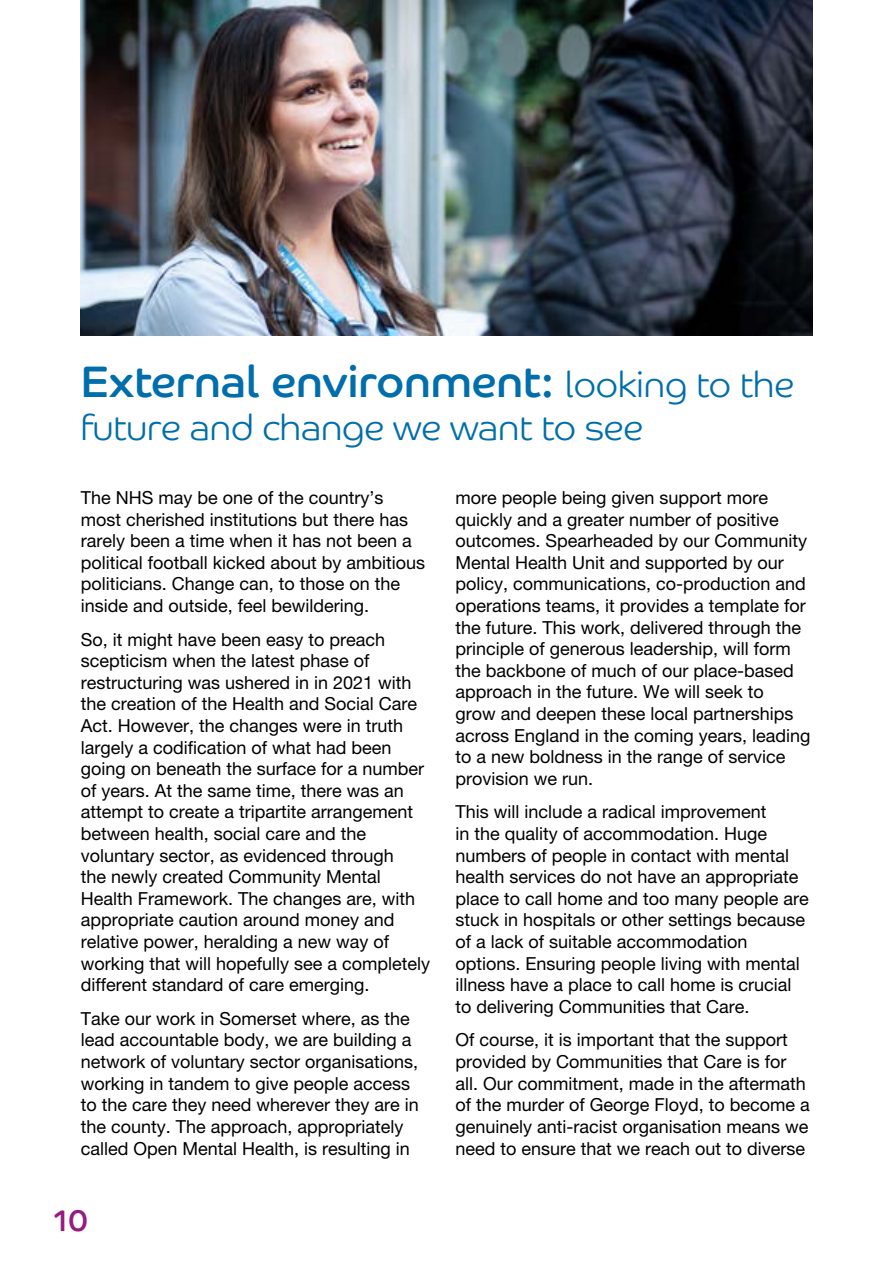
<style>
.page{position:relative;width:893px;height:1263px;background:#fff}
.page>*{position:absolute;margin:0;border:0;box-sizing:border-box;transform-origin:0 0}
.t1{font:44.25px "Co Rethink";color:#006eab}
.t2{font:300 36px "Co Rethink";color:#006eab}
.t3{font:30px "Co Rethink";color:#951b81}
.t4{font:18px/21.6px "Helvetica Neue LT Pro";color:#000}
.s1{font-weight:300;font-size:36px}
</style>
<div class="page">
<img style="left:81px;top:0;width:731px;height:335px">
<p class="t1" style="left:81px;top:355px;width:714px">External environment: <span class="s1">looking to the</span></p>
<p class="t2" style="left:81px;top:406px;width:564px">future and change we want to see</p>
<p class="t4" style="left:81px;top:487px;width:346px">The NHS may be one of the country’s most cherished institutions but there has rarely been a time when it has not been a political football kicked about by ambitious politicians. Change can, to those on the inside and outside, feel bewildering.</p>
<p class="t4" style="left:81px;top:628px;width:351px">So, it might have been easy to preach scepticism when the latest phase of restructuring was ushered in in 2021 with the creation of the Health and Social Care Act. However, the changes were in truth largely a codification of what had been going on beneath the surface for a number of years. At the same time, there was an attempt to create a tripartite arrangement between health, social care and the voluntary sector, as evidenced through<br>the newly created Community Mental Health Framework. The changes are, with appropriate caution around money and relative power, heralding a new way of working that will hopefully see a completely different standard of care emerging.</p>
<p class="t4" style="left:81px;top:1007px;width:340px">Take our work in Somerset where, as the lead accountable body, we are building a network of voluntary sector organisations, working in tandem to give people access to the care they need wherever they are in the county. The approach, appropriately called Open Mental Health, is resulting in</p>
<h3 class="t3" style="left:54px;top:1202px;width:36px">10</h3>
<p class="t4" style="left:455px;top:487px;width:357px">more people being given support more quickly and a greater number of positive outcomes. Spearheaded by our Community Mental Health Unit and supported by our policy, communications, co-production and operations teams, it provides a template for the future. This work, delivered through the principle of generous leadership, will form the backbone of much of our place-based approach in the future. We will seek to<br>grow and deepen these local partnerships across England in the coming years, leading to a new boldness in the range of service provision we run.</p>
<p class="t4" style="left:455px;top:801px;width:355px">This will include a radical improvement<br>in the quality of accommodation. Huge numbers of people in contact with mental health services do not have an appropriate place to call home and too many people are stuck in hospitals or other settings because of a lack of suitable accommodation options. Ensuring people living with mental illness have a place to call home is crucial to delivering Communities that Care.</p>
<p class="t4" style="left:455px;top:1029px;width:356px">Of course, it is important that the support provided by Communities that Care is for all. Our commitment, made in the aftermath of the murder of George Floyd, to become a genuinely anti-racist organisation means we need to ensure that we reach out to diverse</p>
</div>
